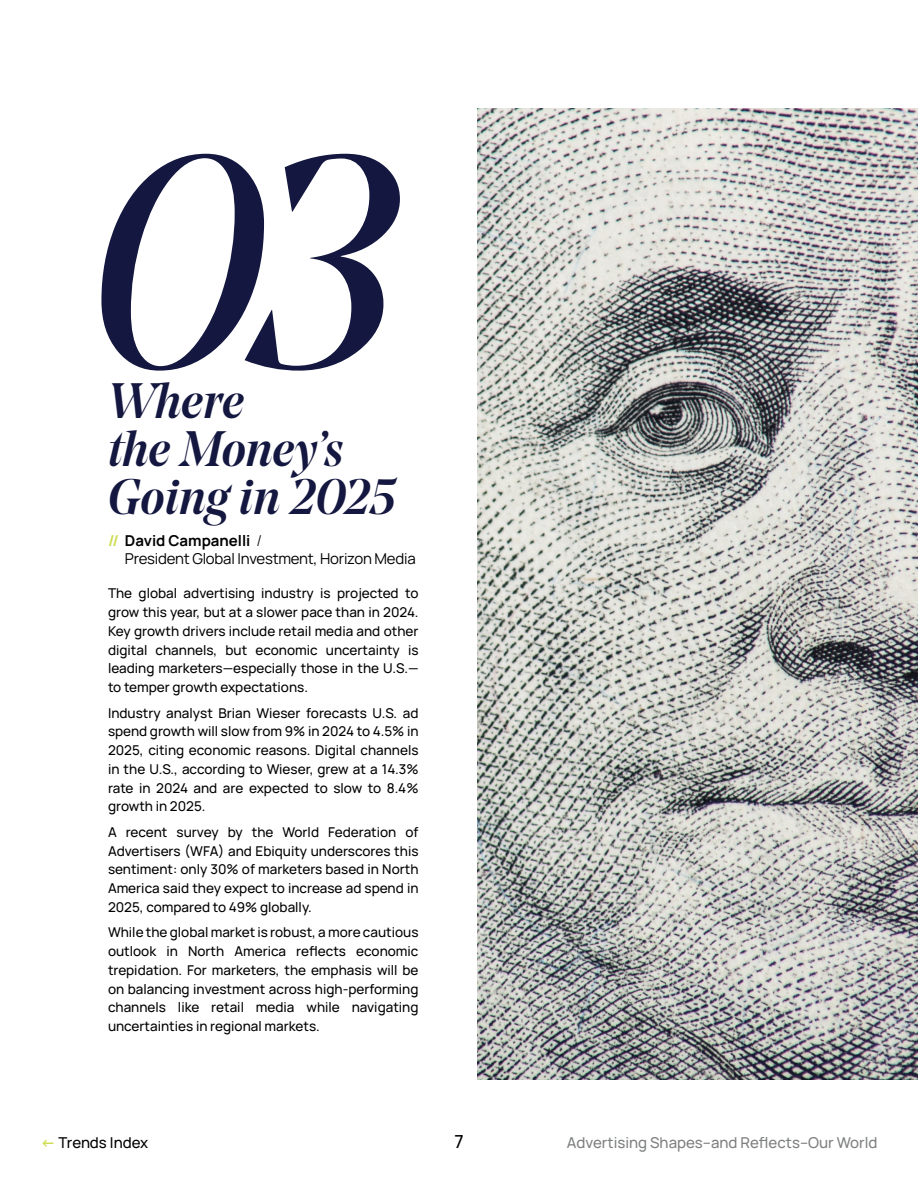
<style>
.page{position:relative;width:918px;height:1188px;background:#fff}
.page>*{position:absolute;margin:0;border:0;box-sizing:border-box;transform-origin:0 0}
.t1{font:italic 300px "Noe Display";color:#14173f}
.t2{font:italic 500 49.5px/48px "Noe Display";color:#14173f}
.t3{font:500 18px "Manrope";color:#000101}
.t4{font:15px/18px "Manrope";letter-spacing:-.015em;color:#000101}
.t5{font:500 15px "Manrope";color:#7f8080}
.t6{font:500 15px "Manrope";letter-spacing:-.005em;color:#000101}
.t7{font:500 13.5px/18.8px "Manrope";color:#000101;text-align:justify}
.s1{font-weight:700;color:#d0dc51}
.s2{font-weight:700}
.s3{font-weight:300}
</style>
<div class="page">
<img style="left:477px;top:108px;width:441px;height:972px">
<h1 class="t1" style="left:89px;top:78px;width:311px">03</h1>
<h2 class="t2" style="left:108px;top:376px;width:289px">Where<br>the Money’s<br>Going in 2025</h2>
<p class="t4" style="left:125px;top:531px;width:292px;text-indent:-17px"><span class="s1">//</span> <span class="s2">David Campanelli</span> <span class="s3">/<br></span>President Global Investment, Horizon Media</p>
<p class="t7" style="left:108px;top:584px;width:312px">The global advertising industry is projected to grow this year, but at a slower pace than in 2024.<br>Key growth drivers include retail media and other digital channels, but economic uncertainty is leading marketers—especially those in the U.S.— to temper growth expectations.</p>
<p class="t7" style="left:108px;top:703px;width:312px">Industry analyst Brian Wieser forecasts U.S. ad spend growth will slow from 9% in 2024 to 4.5% in 2025, citing economic reasons. Digital channels in the U.S., according to Wieser, grew at a 14.3% rate in 2024 and are expected to slow to 8.4% growth in 2025.</p>
<p class="t7" style="left:108px;top:822px;width:312px">A recent survey by the World Federation of Advertisers (WFA) and Ebiquity underscores this sentiment: only 30% of marketers based in North America said they expect to increase ad spend in 2025, compared to 49% globally.</p>
<p class="t7" style="left:108px;top:923px;width:312px">While the global market is robust, a more cautious outlook in North America reflects economic trepidation. For marketers, the emphasis will be on balancing investment across high-performing channels like retail media while navigating uncertainties in regional markets.</p>
<p class="t6" style="left:40px;top:1132px;width:109px"><span class="s1">←</span> Trends Index</p>
<h3 class="t3" style="left:454px;top:1128px;width:11px">7</h3>
<p class="t5" style="left:567px;top:1132px;width:312px">Advertising Shapes–and Reflects–Our World</p>
</div>
